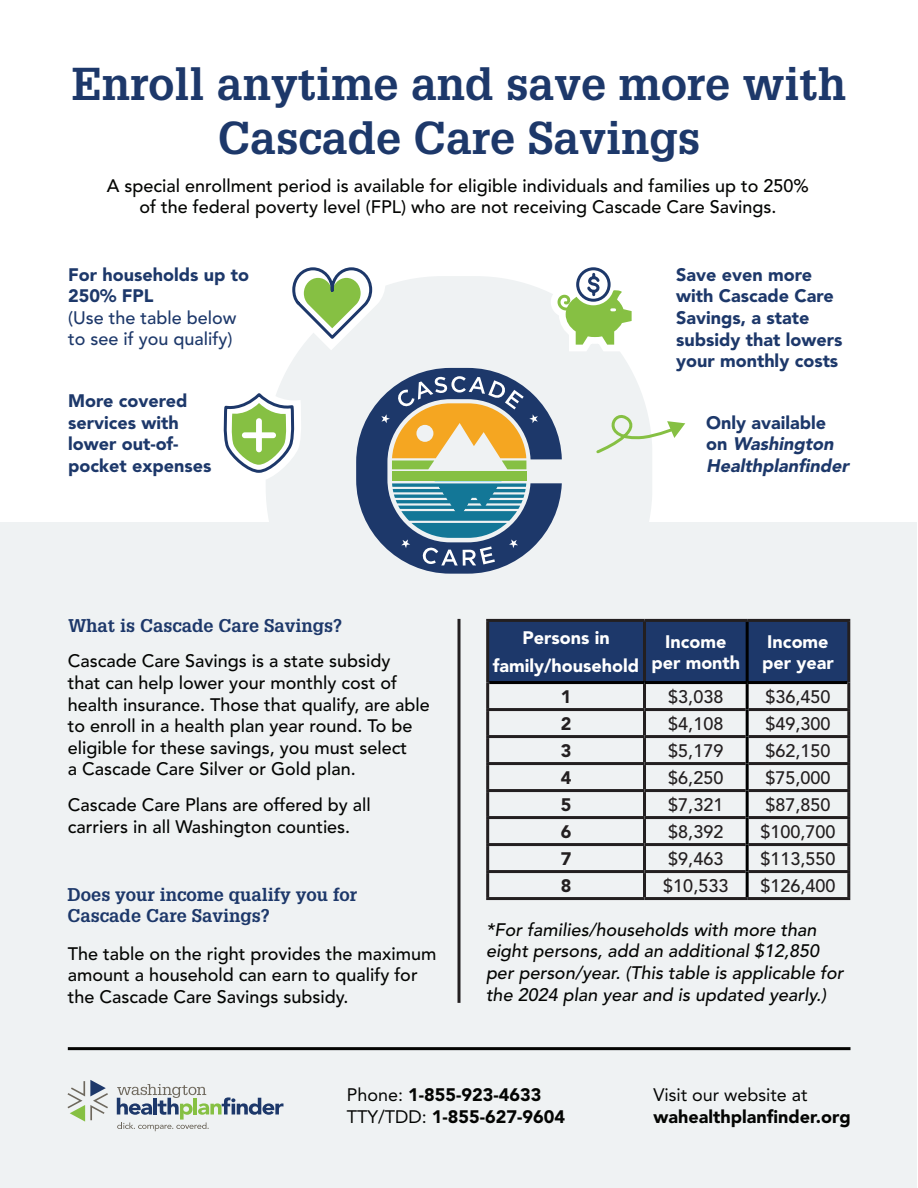
<style>
.page{position:relative;width:918px;height:1188px;background:#fff}
.page>*{position:absolute;margin:0;border:0;box-sizing:border-box;transform-origin:0 0}
.t1{font:700 45px/54px "Glypha LT Std";color:#1d386a;text-align:center}
.t2{font:500 18px/21.6px "Avenir LT Std";color:#040503}
.t3{font:900 18px/21.6px "Avenir LT Std";color:#1d386a}
.t4{font:italic 500 18px/21.6px "Avenir LT Std";color:#040503}
.t5{font:500 18px "Avenir LT Std";color:#231f20}
.t6{font:700 18px/21.6px "Glypha LT Std";color:#1d386a}
.t7{font:900 18px "Avenir LT Std";color:#040503}
.t8{font:900 18px "Avenir LT Std";color:#fff}
.t9{font:500 18px "Avenir LT Std";color:#1d386a}
.t10{font:18px "Avenir LT Std";color:#040503}
.t11{font:italic 900 18px "Avenir LT Std";color:#1d386a}
.t12{font:900 18px "Avenir LT Std";color:#231f20}
.s1{font-style:italic}
.s2{font-weight:400}
</style>
<div class="page">
<div style="left:1px;top:523px;width:916px;height:665px;background:#eff2f3"></div>
<hr style="left:68px;top:1047px;width:782px;height:3px;background:#040503">
<svg style="left:67px;top:1080px;width:41px;height:42px"></svg>
<svg style="left:117px;top:1084px;width:166px;height:47px"></svg>
<svg style="left:215px;top:267px;width:470px;height:307px"></svg>
<div style="left:489px;top:622px;width:358px;height:59px;background:#1d386a"></div>
<hr style="left:643px;top:622px;width:3px;height:59px;background:#231f20">
<hr style="left:643px;top:684px;width:3px;height:24px;background:#231f20">
<hr style="left:486px;top:708px;width:159px;height:3px;background:#231f20">
<hr style="left:645px;top:708px;width:101px;height:3px;background:#231f20">
<hr style="left:643px;top:711px;width:3px;height:24px;background:#231f20">
<hr style="left:749px;top:708px;width:101px;height:3px;background:#231f20">
<hr style="left:486px;top:735px;width:159px;height:3px;background:#231f20">
<hr style="left:645px;top:735px;width:101px;height:3px;background:#231f20">
<hr style="left:643px;top:738px;width:3px;height:24px;background:#231f20">
<hr style="left:749px;top:735px;width:101px;height:3px;background:#231f20">
<hr style="left:486px;top:762px;width:159px;height:3px;background:#231f20">
<hr style="left:645px;top:762px;width:101px;height:3px;background:#231f20">
<hr style="left:643px;top:765px;width:3px;height:24px;background:#231f20">
<hr style="left:749px;top:762px;width:101px;height:3px;background:#231f20">
<hr style="left:486px;top:789px;width:159px;height:3px;background:#231f20">
<hr style="left:645px;top:789px;width:101px;height:3px;background:#231f20">
<hr style="left:643px;top:792px;width:3px;height:24px;background:#231f20">
<hr style="left:749px;top:789px;width:101px;height:3px;background:#231f20">
<hr style="left:486px;top:816px;width:159px;height:3px;background:#231f20">
<hr style="left:645px;top:816px;width:101px;height:3px;background:#231f20">
<hr style="left:643px;top:819px;width:3px;height:24px;background:#231f20">
<hr style="left:749px;top:816px;width:101px;height:3px;background:#231f20">
<hr style="left:486px;top:843px;width:159px;height:3px;background:#231f20">
<hr style="left:645px;top:843px;width:101px;height:3px;background:#231f20">
<hr style="left:643px;top:846px;width:3px;height:24px;background:#231f20">
<hr style="left:749px;top:843px;width:101px;height:3px;background:#231f20">
<hr style="left:486px;top:870px;width:159px;height:3px;background:#231f20">
<hr style="left:645px;top:870px;width:101px;height:3px;background:#231f20">
<hr style="left:643px;top:873px;width:3px;height:24px;background:#231f20">
<hr style="left:749px;top:870px;width:101px;height:3px;background:#231f20">
<hr style="left:489px;top:681px;width:156px;height:3px;background:#000">
<hr style="left:645px;top:681px;width:102px;height:3px;background:#000">
<hr style="left:747px;top:681px;width:100px;height:3px;background:#000">
<hr style="left:746px;top:622px;width:3px;height:59px;background:#000">
<hr style="left:746px;top:684px;width:3px;height:26px;background:#000">
<hr style="left:746px;top:710px;width:3px;height:27px;background:#000">
<hr style="left:746px;top:737px;width:3px;height:27px;background:#000">
<hr style="left:746px;top:764px;width:3px;height:27px;background:#000">
<hr style="left:746px;top:791px;width:3px;height:27px;background:#000">
<hr style="left:746px;top:818px;width:3px;height:27px;background:#000">
<hr style="left:746px;top:845px;width:3px;height:27px;background:#000">
<hr style="left:746px;top:872px;width:3px;height:25px;background:#000">
<hr style="left:486px;top:619px;width:159px;height:3px;background:#231f20">
<hr style="left:486px;top:622px;width:3px;height:61px;background:#231f20">
<hr style="left:645px;top:619px;width:102px;height:3px;background:#231f20">
<hr style="left:747px;top:619px;width:103px;height:3px;background:#231f20">
<hr style="left:847px;top:622px;width:3px;height:61px;background:#231f20">
<hr style="left:486px;top:683px;width:3px;height:25px;background:#231f20">
<hr style="left:847px;top:683px;width:3px;height:25px;background:#231f20">
<hr style="left:486px;top:711px;width:3px;height:24px;background:#231f20">
<hr style="left:847px;top:711px;width:3px;height:24px;background:#231f20">
<hr style="left:486px;top:738px;width:3px;height:24px;background:#231f20">
<hr style="left:847px;top:738px;width:3px;height:24px;background:#231f20">
<hr style="left:486px;top:765px;width:3px;height:24px;background:#231f20">
<hr style="left:847px;top:765px;width:3px;height:24px;background:#231f20">
<hr style="left:486px;top:792px;width:3px;height:24px;background:#231f20">
<hr style="left:847px;top:792px;width:3px;height:24px;background:#231f20">
<hr style="left:486px;top:819px;width:3px;height:24px;background:#231f20">
<hr style="left:847px;top:819px;width:3px;height:24px;background:#231f20">
<hr style="left:486px;top:846px;width:3px;height:24px;background:#231f20">
<hr style="left:847px;top:846px;width:3px;height:24px;background:#231f20">
<hr style="left:486px;top:873px;width:3px;height:24px;background:#231f20">
<hr style="left:847px;top:873px;width:3px;height:24px;background:#231f20">
<hr style="left:486px;top:897px;width:159px;height:3px;background:#231f20">
<hr style="left:645px;top:897px;width:102px;height:3px;background:#231f20">
<hr style="left:747px;top:897px;width:103px;height:3px;background:#231f20">
<hr style="left:458px;top:619px;width:2px;height:384px;background:#231f20">
<p class="t1" style="left:72px;top:55px;width:776px">Enroll anytime and save more with<br>Cascade Care Savings</p>
<p class="t2" style="left:107px;top:175px;width:704px;text-align:center">A special enrollment period is available for eligible individuals and families up to 250% of the federal poverty level (FPL) who are not receiving Cascade Care Savings.</p>
<p class="t3" style="left:68px;top:263px;width:182px">For households up to<br>250% FPL</p>
<p class="t9" style="left:68px;top:307px;width:170px">(Use the table below</p>
<p class="t9" style="left:68px;top:329px;width:166px">to see if you qualify)</p>
<p class="t3" style="left:68px;top:390px;width:145px">More covered services with lower out-of&shy;pocket expenses</p>
<p class="t3" style="left:676px;top:264px;width:168px">Save even more with Cascade Care<br>Savings, a state subsidy that lowers your monthly costs</p>
<p class="t3" style="left:706px;top:412px;width:133px">Only available o n <span class="s1">Washington</span></p>
<p class="t11" style="left:706px;top:455px;width:148px">Healthplanfinder</p>
<p class="t6" style="left:68px;top:614px;width:276px">What is Cascade Care Savings?</p>
<p class="t2" style="left:68px;top:651px;width:364px">Cascade Care Savings is a state subsidy<br>that can help lower your monthly cost of health insurance. Those that qualify, are able to enroll in a health plan year round. To be eligible for these savings, you must select<br>a Cascade Care Silver or Gold plan.</p>
<p class="t2" style="left:68px;top:795px;width:305px">Cascade Care Plans are offered by all carriers in all Washington counties.</p>
<p class="t6" style="left:68px;top:883px;width:291px">Does your income qualify you for<br>Cascade Care Savings?</p>
<p class="t2" style="left:68px;top:943px;width:370px">The table on the right provides the maximum amount a household can earn to qualify for the Cascade Care Savings subsidy.</p>
<p class="t8" style="left:522px;top:627px;width:89px">Persons in</p>
<p class="t8" style="left:493px;top:655px;width:148px">family/household</p>
<p class="t8" style="left:665px;top:631px;width:63px">Income</p>
<p class="t8" style="left:651px;top:652px;width:90px">per month</p>
<p class="t8" style="left:767px;top:631px;width:63px">Income</p>
<p class="t8" style="left:762px;top:652px;width:73px">per year</p>
<p class="t12" style="left:561px;top:686px;width:12px">1</p>
<p class="t5" style="left:668px;top:686px;width:57px">$3,038</p>
<p class="t5" style="left:765px;top:686px;width:67px">$36,450</p>
<p class="t12" style="left:561px;top:713px;width:12px">2</p>
<p class="t5" style="left:668px;top:713px;width:57px">$4,108</p>
<p class="t5" style="left:765px;top:713px;width:67px">$49,300</p>
<p class="t12" style="left:561px;top:740px;width:12px">3</p>
<p class="t5" style="left:668px;top:740px;width:57px">$5,179</p>
<p class="t5" style="left:765px;top:740px;width:67px">$62,150</p>
<p class="t12" style="left:561px;top:767px;width:12px">4</p>
<p class="t5" style="left:668px;top:767px;width:57px">$6,250</p>
<p class="t5" style="left:765px;top:767px;width:67px">$75,000</p>
<p class="t12" style="left:561px;top:794px;width:12px">5</p>
<p class="t5" style="left:668px;top:794px;width:57px">$7,321</p>
<p class="t5" style="left:765px;top:794px;width:67px">$87,850</p>
<p class="t12" style="left:561px;top:821px;width:12px">6</p>
<p class="t5" style="left:668px;top:821px;width:57px">$8,392</p>
<p class="t5" style="left:760px;top:821px;width:77px">$100,700</p>
<p class="t12" style="left:561px;top:848px;width:12px">7</p>
<p class="t5" style="left:668px;top:848px;width:57px">$9,463</p>
<p class="t5" style="left:760px;top:848px;width:77px">$113,550</p>
<p class="t12" style="left:561px;top:875px;width:12px">8</p>
<p class="t5" style="left:663px;top:875px;width:67px">$10,533</p>
<p class="t5" style="left:760px;top:875px;width:77px">$126,400</p>
<p class="t4" style="left:486px;top:919px;width:359px">*For families/households with more than eight persons, add an additional $12,850 per person/year. (This table is applicable for the 2024 plan year and is updated yearly.)</p>
<p class="t7" style="left:347px;top:1084px;width:196px"><span class="s2">Phone:</span> 1-855-923-4633</p>
<p class="t7" style="left:347px;top:1106px;width:220px"><span class="s2">TTY/TDD:</span> 1-855-627-9604</p>
<p class="t10" style="left:653px;top:1085px;width:156px">Visit our website at</p>
<p class="t7" style="left:653px;top:1106px;width:199px">wahealthplanfinder.org</p>
</div>
